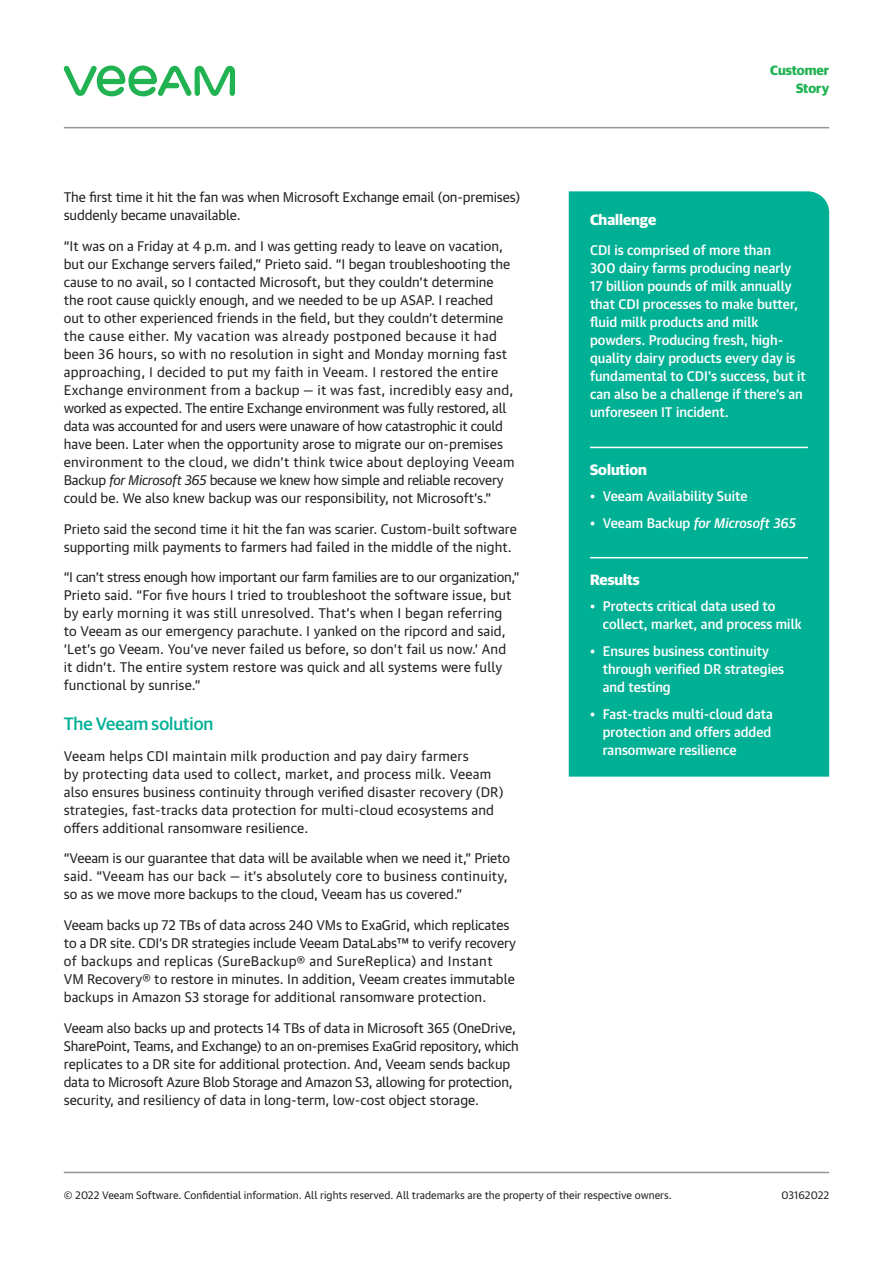
<style>
.page{position:relative;width:893px;height:1263px;background:#fff}
.page>*{position:absolute;margin:0;border:0;box-sizing:border-box;transform-origin:0 0}
.Subtitle_3_level{font:500 18px "Guardian Sans Cy";color:#00b095}
.Intro_green_White_he{font:700 15px "Guardian Sans Cy";color:#fff}
.Basic_body_text{font:13.5px/18px "Guardian Text Sans Cy";color:#231f20}
.White_basic_body_tex{font:500 13.5px/18px "Guardian Text Sans Cy";color:#fff}
.t1{font:italic 500 13.5px "Guardian Text Sans Cy";color:#fff}
.t2{font:700 13.5px/18px "Guardian Sans Cy";color:#21b252;text-align:right}
.t3{font:10.5px "Guardian Text Sans Cy";color:#231f20}
.s1{font-family:"Guardian Text Sans Cy Regular Itali"}
.s2{font-style:normal}
</style>
<div class="page">
<hr style="left:64px;top:127px;width:765px;height:1px;background:#939598">
<hr style="left:64px;top:1172px;width:765px;height:1px;background:#939598">
<svg style="left:63px;top:65px;width:172px;height:31px"></svg>
<div style="left:569px;top:191px;width:260px;height:586px;background:#00b095"></div>
<hr style="left:590px;top:447px;width:218px;height:1px;background:#fff">
<hr style="left:590px;top:557px;width:218px;height:1px;background:#fff">
<p class="Basic_body_text" style="left:64px;top:187px;width:458px">The first time it hit the fan was when Microsoft Exchange email (on-premises) suddenly became unavailable.</p>
<p class="Basic_body_text" style="left:64px;top:235px;width:452px">“It was on a Friday at 4 p.m. and I was getting ready to leave on vacation, but our Exchange servers failed,” Prieto said. “I began troubleshooting the cause to no avail, so I contacted Microsoft, but they couldn’t determine the root cause quickly enough, and we needed to be up ASAP. I reached out to other experienced friends in the field, but they couldn’t determine the cause either. My vacation was already postponed because it had been 36 hours, so with no resolution in sight and Monday morning fast approaching, I decided to put my faith in Veeam. I restored the entire Exchange environment from a backup — it was fast, incredibly easy and, worked as expected. The entire Exchange environment was fully restored, all data was accounted for and users were unaware of how catastrophic it could have been. Later when the opportunity arose to migrate our on-premises environment to the cloud, we didn’t think twice about deploying Veeam Backup <span class="s1">for Microsoft 365</span> because we knew how simple and reliable recovery could be. We also knew backup was our responsibility, not Microsoft’s.”</p>
<p class="Basic_body_text" style="left:64px;top:518px;width:455px">Prieto said the second time it hit the fan was scarier. Custom-built software supporting milk payments to farmers had failed in the middle of the night.</p>
<p class="Basic_body_text" style="left:64px;top:567px;width:457px">“I can’t stress enough how important our farm families are to our organization,” Prieto said. “For five hours I tried to troubleshoot the software issue, but by early morning it was still unresolved. That’s when I began referring<br>to Veeam as our emergency parachute. I yanked on the ripcord and said, ‘Let’s go Veeam. You’ve never failed us before, so don’t fail us now.’ And<br>it didn’t. The entire system restore was quick and all systems were fully functional by sunrise.”</p>
<p class="Subtitle_3_level" style="left:64px;top:710px;width:151px">The Veeam solution</p>
<p class="Basic_body_text" style="left:64px;top:745px;width:441px">Veeam helps CDI maintain milk production and pay dairy farmers<br>by protecting data used to collect, market, and process milk. Veeam also ensures business continuity through verified disaster recovery (DR) strategies, fast-tracks data protection for multi-cloud ecosystems and offers additional ransomware resilience.</p>
<p class="Basic_body_text" style="left:64px;top:848px;width:448px">“Veeam is our guarantee that data will be available when we need it,” Prieto said. “Veeam has our back — it’s absolutely core to business continuity, so as we move more backups to the cloud, Veeam has us covered.”</p>
<p class="Basic_body_text" style="left:64px;top:915px;width:454px">Veeam backs up 72 TBs of data across 240 VMs to ExaGrid, which replicates to a DR site. CDI’s DR strategies include Veeam DataLabs™ to verify recovery of backups and replicas (SureBackup® and SureReplica) and Instant VM Recovery® to restore in minutes. In addition, Veeam creates immutable backups in Amazon S3 storage for additional ransomware protection.</p>
<p class="Basic_body_text" style="left:64px;top:1018px;width:457px">Veeam also backs up and protects 14 TBs of data in Microsoft 365 (OneDrive, SharePoint, Teams, and Exchange) to an on-premises ExaGrid repository, which replicates to a DR site for additional protection. And, Veeam sends backup data to Microsoft Azure Blob Storage and Amazon S3, allowing for protection, security, and resiliency of data in long-term, low-cost object storage.</p>
<p class="t2" style="left:770px;top:60px;width:60px">Customer<br>Story</p>
<p class="Intro_green_White_he" style="left:590px;top:208px;width:68px">Challenge</p>
<p class="White_basic_body_tex" style="left:590px;top:240px;width:217px">CDI is comprised of more than<br>300 dairy farms producing nearly<br>17 billion pounds of milk annually that CDI processes to make butter, fluid milk products and milk powders. Producing fresh, high&shy;quality dairy products every day is fundamental to CDI’s success, but it can also be a challenge if there’s an unforeseen IT incident.</p>
<p class="Intro_green_White_he" style="left:590px;top:458px;width:58px">Solution</p>
<p class="White_basic_body_tex" style="left:590px;top:486px;width:159px">• Veeam Availability Suite</p>
<p class="t1" style="left:590px;top:512px;width:207px"><span class="s2">• Veeam Backup</span> for Microsoft 365</p>
<p class="Intro_green_White_he" style="left:590px;top:568px;width:51px">Results</p>
<p class="White_basic_body_tex" style="left:603px;top:596px;width:200px;text-indent:-13px">• Protects critical data used to collect, market, and process milk</p>
<p class="White_basic_body_tex" style="left:603px;top:641px;width:183px;text-indent:-13px">• Ensures business continuity through verified DR strategies and testing</p>
<p class="White_basic_body_tex" style="left:603px;top:703px;width:172px;text-align:justify;text-indent:-13px">• Fast-tracks multi-cloud data protection and offers added ransomware resilience</p>
<p class="t3" style="left:64px;top:1186px;width:610px">© 2022 Veeam Software. Confidential information. All rights reserved. All trademarks are the property of their respective owners.</p>
<p class="t3" style="left:782px;top:1186px;width:49px">03162022</p>
</div>
